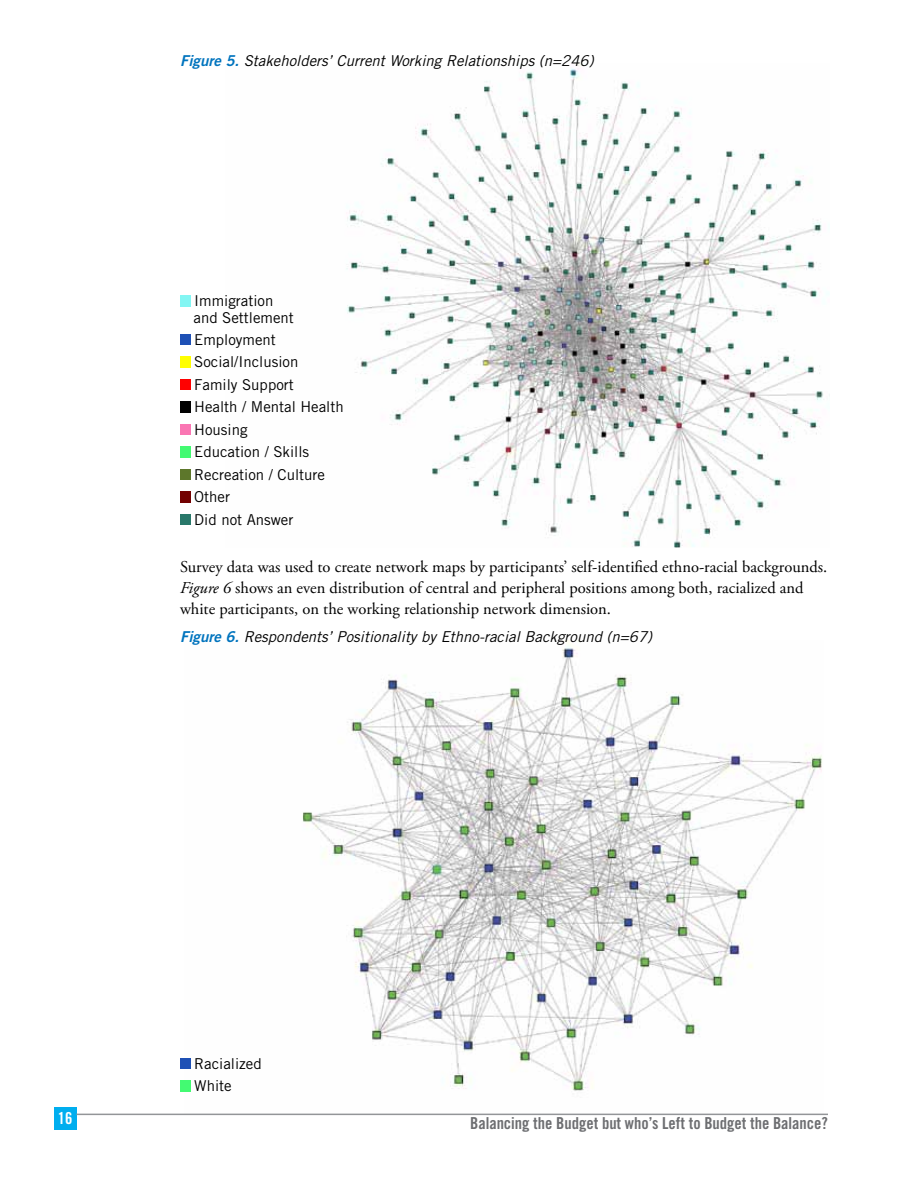
<style>
.page{position:relative;width:918px;height:1188px;background:#fff}
.page>*{position:absolute;margin:0;border:0;box-sizing:border-box;transform-origin:0 0}
.t1{font:16.5px/21px "Adobe Garamond Pro";color:#000}
.t2{font:16.5px "Trade Gothic Bold Cond Twenty";color:#6d6e71}
.t3{font:16.5px "Trade Gothic Bold Cond Twenty";color:#fff}
.t4{font:15px/22.5px "Trade Gothic";color:#000}
.t5{font:italic 15px "Trade Gothic";color:#000}
.s1{font-family:"Trade Gothic Bold Two";color:#0074be}
.s2{font-style:italic}
</style>
<div class="page">
<div style="left:54px;top:1107px;width:22px;height:23px;background:#00aeef"></div>
<hr style="left:76px;top:1114px;width:752px;height:1px;background:#939598">
<img style="left:346px;top:63px;width:483px;height:485px">
<img style="left:184px;top:640px;width:638px;height:452px">
<svg style="left:180px;top:296px;width:10px;height:10px"></svg>
<svg style="left:180px;top:334px;width:10px;height:11px"></svg>
<svg style="left:180px;top:357px;width:10px;height:10px"></svg>
<svg style="left:180px;top:379px;width:10px;height:11px"></svg>
<svg style="left:180px;top:402px;width:10px;height:10px"></svg>
<svg style="left:180px;top:424px;width:10px;height:11px"></svg>
<svg style="left:180px;top:447px;width:10px;height:10px"></svg>
<svg style="left:180px;top:469px;width:10px;height:11px"></svg>
<svg style="left:180px;top:492px;width:10px;height:10px"></svg>
<svg style="left:180px;top:514px;width:10px;height:11px"></svg>
<svg style="left:180px;top:1058px;width:10px;height:11px"></svg>
<svg style="left:180px;top:1081px;width:10px;height:10px"></svg>
<p class="t5" style="left:180px;top:52px;width:415px"><span class="s1">Figure 5.</span> Stakeholders’ Current Working Relationships (n=246)</p>
<p class="t4" style="left:194px;top:292px;width:102px;line-height:16.5px">Immigration and Settlement</p>
<p class="t4" style="left:194px;top:328px;width:151px">Employment<br>Social/Inclusion<br>Family Support<br>Health / Mental Health<br>Housing<br>Education / Skills<br>Recreation / Culture<br>Other<br>Did not Answer</p>
<p class="t1" style="left:180px;top:557px;width:649px">Survey data was used to create network maps by participants’ self-identified ethno-racial backgrounds.<br><span class="s2">Figure 6</span> shows an even distribution of central and peripheral positions among both, racialized and white participants, on the working relationship network dimension.</p>
<p class="t5" style="left:180px;top:628px;width:474px"><span class="s1">Figure 6.</span> Respondents’ Positionality by Ethno-racial Background (n=67)</p>
<p class="t3" style="left:58px;top:1108px;width:16px">16</p>
<p class="t4" style="left:194px;top:1052px;width:69px">Racialized<br>White</p>
<p class="t2" style="left:470px;top:1113px;width:359px">Balancing the Budget but who’s Left to Budget the Balance?</p>
</div>
